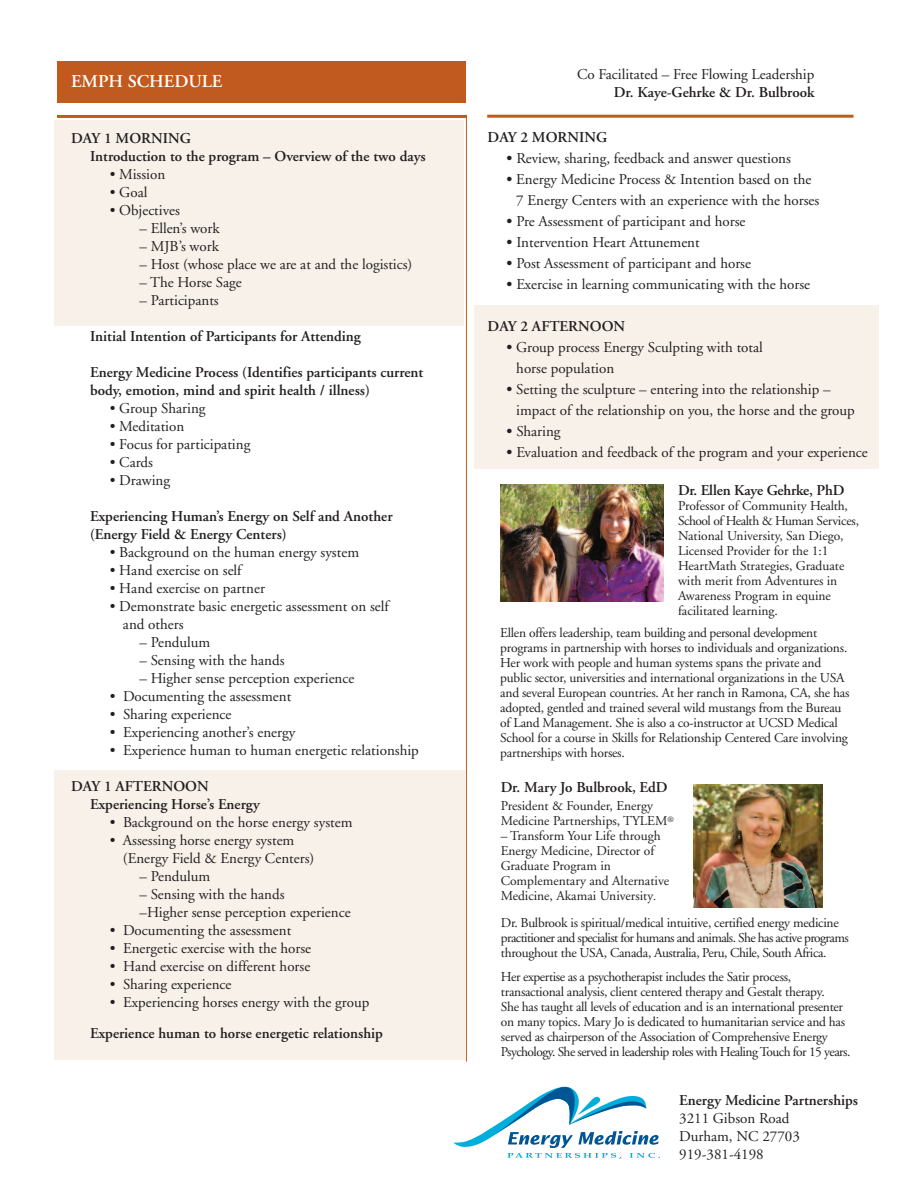
<style>
.page{position:relative;width:918px;height:1188px;background:#fff}
.page>*{position:absolute;margin:0;border:0;box-sizing:border-box;transform-origin:0 0}
.t1{font:600 18px "Adobe Garamond";color:#fff}
.t2{font:15px/18px "Adobe Garamond";color:#231f20}
.t3{font:600 15px/18px "Adobe Garamond";color:#231f20}
.t4{font:13.5px/15px "Adobe Garamond";letter-spacing:-.015em;color:#231f20}
.s1{font-weight:600}
.s2{font-size:12px}
</style>
<div class="page">
<div style="left:57px;top:61px;width:409px;height:42px;background:#c05a1e"></div>
<div style="left:54px;top:120px;width:409px;height:206px;background:#f8f1ea"></div>
<div style="left:54px;top:770px;width:410px;height:290px;background:#f8f1ea"></div>
<div style="left:474px;top:305px;width:405px;height:164px;background:#f8f1ea"></div>
<hr style="left:466px;top:115px;width:1px;height:947px;background:#c05a1e">
<hr style="left:57px;top:115px;width:410px;height:3px;background:#c05a1e">
<hr style="left:487px;top:115px;width:366px;height:3px;background:#c05a1e">
<img style="left:500px;top:484px;width:163px;height:118px">
<img style="left:694px;top:785px;width:129px;height:122px">
<svg style="left:453px;top:1087px;width:207px;height:72px"></svg>
<h1 class="t1" style="left:71px;top:74px;width:153px">EMPH SCHEDULE</h1>
<p class="t3" style="left:90px;top:130px;width:337px;text-indent:-19px">DAY 1 MORNING<br>Introduction to the program – Overview of the two days</p>
<p class="t2" style="left:110px;top:166px;width:57px">• Mission</p>
<p class="t2" style="left:110px;top:184px;width:39px">• Goal</p>
<p class="t2" style="left:110px;top:202px;width:72px">• Objectives</p>
<p class="t2" style="left:140px;top:220px;width:82px">– Ellen’s work</p>
<p class="t2" style="left:140px;top:238px;width:81px">– MJB’s work</p>
<p class="t2" style="left:140px;top:256px;width:274px">– Host (whose place we are at and the logistics)</p>
<p class="t2" style="left:140px;top:274px;width:104px">– The Horse Sage</p>
<p class="t2" style="left:140px;top:292px;width:81px">– Participants</p>
<p class="t3" style="left:90px;top:328px;width:272px">Initial Intention of Participants for Attending</p>
<p class="t3" style="left:90px;top:364px;width:335px">Energy Medicine Process (Identifies participants current body, emotion, mind and spirit health / illness)</p>
<p class="t2" style="left:110px;top:400px;width:97px">• Group Sharing</p>
<p class="t2" style="left:110px;top:418px;width:76px">• Meditation</p>
<p class="t2" style="left:110px;top:436px;width:142px">• Focus for participating</p>
<p class="t2" style="left:110px;top:454px;width:45px">• Cards</p>
<p class="t2" style="left:110px;top:472px;width:62px">• Drawing</p>
<p class="t3" style="left:90px;top:508px;width:304px">Experiencing Human’s Energy on Self and Another (Energy Field &amp; Energy Centers)</p>
<p class="t2" style="left:110px;top:544px;width:251px">• Background on the human energy system</p>
<p class="t2" style="left:110px;top:562px;width:133px">• Hand exercise on self</p>
<p class="t2" style="left:110px;top:580px;width:157px">• Hand exercise on partner</p>
<p class="t2" style="left:123px;top:598px;width:267px;text-indent:-13px">• Demonstrate basic energetic assessment on self and others</p>
<p class="t2" style="left:140px;top:634px;width:72px">– Pendulum</p>
<p class="t2" style="left:140px;top:652px;width:147px">– Sensing with the hands</p>
<p class="t2" style="left:140px;top:670px;width:216px">– Higher sense perception experience</p>
<p class="t2" style="left:110px;top:688px;width:183px">• Documenting the assessment</p>
<p class="t2" style="left:110px;top:706px;width:123px">• Sharing experience</p>
<p class="t2" style="left:110px;top:724px;width:187px">• Experiencing another’s energy</p>
<p class="t2" style="left:110px;top:742px;width:311px">• Experience human to human energetic relationship</p>
<p class="t3" style="left:90px;top:778px;width:171px;text-indent:-19px">DAY 1 AFTERNOON<br>Experiencing Horse’s Energy</p>
<p class="t2" style="left:110px;top:814px;width:244px">• Background on the horse energy system</p>
<p class="t2" style="left:123px;top:832px;width:193px;text-indent:-13px">• Assessing horse energy system (Energy Field &amp; Energy Centers)</p>
<p class="t2" style="left:140px;top:868px;width:72px">– Pendulum</p>
<p class="t2" style="left:140px;top:886px;width:213px">– Sensing with the hands<br>–Higher sense perception experience</p>
<p class="t2" style="left:110px;top:922px;width:183px">• Documenting the assessment</p>
<p class="t2" style="left:110px;top:940px;width:203px">• Energetic exercise with the horse</p>
<p class="t2" style="left:110px;top:958px;width:202px">• Hand exercise on different horse</p>
<p class="t2" style="left:110px;top:976px;width:123px">• Sharing experience</p>
<p class="t2" style="left:110px;top:994px;width:261px">• Experiencing horses energy with the group</p>
<p class="t3" style="left:90px;top:1026px;width:294px">Experience human to horse energetic relationship</p>
<p class="t2" style="left:577px;top:66px;width:239px">Co Facilitated – Free Flowing Leadership</p>
<p class="t3" style="left:614px;top:84px;width:202px">Dr. Kaye-Gehrke &amp; Dr. Bulbrook</p>
<p class="t3" style="left:488px;top:129px;width:121px">DAY 2 MORNING</p>
<p class="t2" style="left:507px;top:150px;width:286px"><span class="s1">•</span> Review, sharing, feedback and answer questions</p>
<p class="t2" style="left:516px;top:170px;width:305px;line-height:21px;text-indent:-10px"><span class="s1">•</span> Energy Medicine Process &amp; Intention based on the<br>7 Energy Centers with an experience with the horses</p>
<p class="t2" style="left:507px;top:213px;width:240px"><span class="s1">•</span> Pre Assessment of participant and horse</p>
<p class="t2" style="left:507px;top:234px;width:195px"><span class="s1">•</span> Intervention Heart Attunement</p>
<p class="t2" style="left:507px;top:255px;width:246px"><span class="s1">•</span> Post Assessment of participant and horse</p>
<p class="t2" style="left:507px;top:276px;width:305px"><span class="s1">•</span> Exercise in learning communicating with the horse</p>
<p class="t3" style="left:488px;top:318px;width:139px">DAY 2 AFTERNOON</p>
<p class="t2" style="left:516px;top:338px;width:248px;line-height:21px;text-indent:-10px"><span class="s1">•</span> Group process Energy Sculpting with total horse population</p>
<p class="t2" style="left:516px;top:380px;width:340px;line-height:21px;text-indent:-10px"><span class="s1">•</span> Setting the sculpture – entering into the relationship – impact of the relationship on you, the horse and the group</p>
<p class="t2" style="left:507px;top:423px;width:56px"><span class="s1">•</span> Sharing</p>
<p class="t2" style="left:507px;top:444px;width:363px"><span class="s1">•</span> Evaluation and feedback of the program and your experience</p>
<p class="t3" style="left:678px;top:483px;width:168px">Dr. Ellen Kaye Gehrke, PhD</p>
<p class="t4" style="left:678px;top:499px;width:183px">Professor of Community Health,<br>School of Health &amp; Human Services,<br>National University, San Diego,<br>Licensed Provider for the 1:1<br>HeartMath Strategies, Graduate with merit from Adventures in<br>Awareness Program in equine facilitated learning.</p>
<p class="t4" style="left:500px;top:627px;width:351px">Ellen offers leadership, team building and personal development programs in partnership with horses to individuals and organizations.<br>Her work with people and human systems spans the private and public sector, universities and international organizations in the USA and several European countries. At her ranch in Ramona, CA, she has adopted, gentled and trained several wild mustangs from the Bureau of Land Management. She is also a co-instructor at UCSD Medical School for a course in Skills for Relationship Centered Care involving partnerships with horses.</p>
<p class="t3" style="left:501px;top:780px;width:168px">Dr. Mary Jo Bulbrook, EdD</p>
<p class="t4" style="left:501px;top:800px;width:175px">President &amp; Founder, Energy<br>Medicine Partnerships, TYLEM<sup>®</sup></p>
<p class="t4" style="left:501px;top:830px;width:170px">– Transform Your Life through<br>Energy Medicine, Director of<br>Graduate Program in<br>Complementary and Alternative<br>Medicine, Akamai University<span class="s2">.</span></p>
<p class="t4" style="left:501px;top:916px;width:349px">Dr. Bulbrook is spiritual/medical intuitive, certified energy medicine practitioner and specialist for humans and animals. She has active programs throughout the USA, Canada, Australia, Peru, Chile, South Africa.</p>
<p class="t4" style="left:501px;top:971px;width:351px">Her expertise as a psychotherapist includes the Satir process, transactional analysis, client centered therapy and Gestalt therapy.<br>She has taught all levels of education and is an international presenter on many topics. Mary Jo is dedicated to humanitarian service and has served as chairperson of the Association of Comprehensive Energy Psychology. She served in leadership roles with Healing Touch for 15 years.</p>
<p class="t3" style="left:679px;top:1092px;width:180px">Energy Medicine Partnerships</p>
<p class="t2" style="left:679px;top:1110px;width:122px">3211 Gibson Road<br>Durham, NC 27703<br>919-381-4198</p>
</div>
